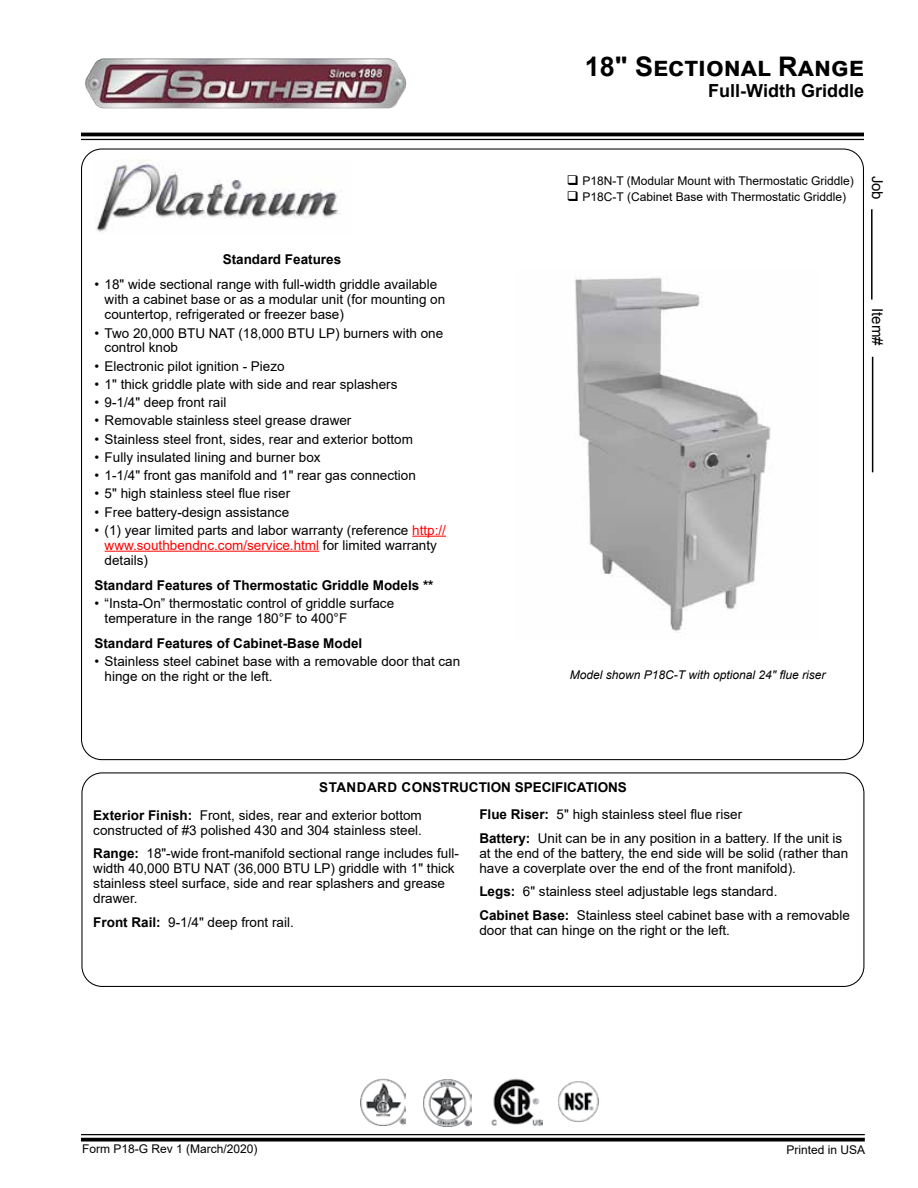
<style>
.page{position:relative;width:918px;height:1188px;background:#fff}
.page>*{position:absolute;margin:0;border:0;box-sizing:border-box;transform-origin:0 0}
.t1{font:700 27px "Arial";color:#000}
.t2{font:700 18px "Arial";color:#000}
.t3{font:15px "Arial";color:#000}
.t4{font:13.5px/15px "Arial";color:#000}
.t5{font:700 13.5px "Arial";color:#000}
.t6{font:12px "Arial";color:#000}
.t7{font:italic 12px "Arial";color:#000}
.s1{color:#f00}
.s2{font-weight:700}
</style>
<div class="page">
<hr style="left:871px;top:209px;width:2px;height:91px;background:#000">
<hr style="left:872px;top:357px;width:1px;height:115px;background:#000">
<hr style="left:81px;top:1134px;width:784px;height:1px;background:#000">
<svg style="left:81px;top:1138px;width:784px;height:4px;background:#1f1f1f"></svg>
<hr style="left:81px;top:133px;width:783px;height:3px;background:#000">
<hr style="left:81px;top:139px;width:783px;height:1px;background:#000">
<img style="left:424px;top:1079px;width:47px;height:47px">
<img style="left:360px;top:1079px;width:46px;height:47px">
<img style="left:558px;top:1081px;width:41px;height:42px">
<img style="left:491px;top:1078px;width:52px;height:48px">
<img style="left:85px;top:58px;width:322px;height:51px">
<div style="left:81px;top:772px;width:783px;height:215px;border:1px solid #000;border-radius:20px"></div>
<hr style="left:412px;top:536px;width:34px;height:1px;background:#f00">
<hr style="left:105px;top:551px;width:214px;height:1px;background:#f00">
<img style="left:96px;top:159px;width:246px;height:73px">
<img style="left:574px;top:277px;width:197px;height:355px">
<p class="t5" style="left:223px;top:250px;width:120px">Standard Features</p>
<p class="t4" style="left:105px;top:277px;width:342px;text-indent:-10px">• 18" wide sectional range with full-width griddle available with a cabinet base or as a modular unit (for mounting on countertop, refrigerated or freezer base)</p>
<p class="t4" style="left:105px;top:325px;width:340px;text-indent:-10px">• Two 20,000 BTU NAT (18,000 BTU LP) burners with one control knob</p>
<p class="t4" style="left:94px;top:358px;width:192px">• Electronic pilot ignition - Piezo</p>
<p class="t4" style="left:94px;top:377px;width:305px">• 1" thick griddle plate with side and rear splashers</p>
<p class="t4" style="left:94px;top:395px;width:133px">• 9-1/4" deep front rail</p>
<p class="t4" style="left:94px;top:413px;width:258px">• Removable stainless steel grease drawer</p>
<p class="t4" style="left:94px;top:431px;width:320px">• Stainless steel front, sides, rear and exterior bottom</p>
<p class="t4" style="left:94px;top:450px;width:228px">• Fully insulated lining and burner box</p>
<p class="t4" style="left:94px;top:468px;width:323px">• 1-1/4" front gas manifold and 1" rear gas connection</p>
<p class="t4" style="left:94px;top:486px;width:197px">• 5" high stainless steel flue riser</p>
<p class="t4" style="left:94px;top:504px;width:196px">• Free battery-design assistance</p>
<p class="t4" style="left:105px;top:522px;width:343px;text-indent:-10px">• (1) year limited parts and labor warranty (reference <span class="s1">http:// www.southbendnc.com/service.html</span> for limited warranty details)</p>
<p class="t5" style="left:94px;top:575px;width:341px">Standard Features of Thermostatic Griddle Models **</p>
<p class="t4" style="left:105px;top:595px;width:291px;text-indent:-10px">• “Insta-On” thermostatic control of griddle surface temperature in the range 180°F to 400°F</p>
<p class="t5" style="left:94px;top:633px;width:269px">Standard Features of Cabinet-Base Model</p>
<p class="t4" style="left:105px;top:654px;width:357px;text-indent:-10px">• Stainless steel cabinet base with a removable door that can hinge on the right or the left.</p>
<h1 class="t1" style="left:585px;top:47px;width:281px">18" Sectional Range</h1>
<h2 class="t2" style="left:708px;top:78px;width:157px">Full-Width Griddle</h2>
<p class="t6" style="left:567px;top:172px;width:289px">❑ P18N-T (Modular Mount with Thermostatic Griddle)</p>
<p class="t6" style="left:567px;top:189px;width:281px">❑ P18C-T (Cabinet Base with Thermostatic Griddle)</p>
<p class="t3" style="left:887px;top:176px;width:26px;rotate:90deg">Job</p>
<p class="t3" style="left:887px;top:308px;width:39px;rotate:90deg">Item#</p>
<p class="t7" style="left:570px;top:667px;width:257px">Model shown P18C-T with optional 24" flue riser</p>
<p class="t5" style="left:319px;top:777px;width:309px">STANDARD CONSTRUCTION SPECIFICATIONS</p>
<p class="t4" style="left:93px;top:807px;width:330px"><span class="s2">Exterior Finish:</span> Front, sides, rear and exterior bottom constructed of #3 polished 430 and 304 stainless steel.</p>
<p class="t4" style="left:93px;top:846px;width:367px"><span class="s2">Range:</span> 18"-wide front-manifold sectional range includes full&shy;width 40,000 BTU NAT (36,000 BTU LP) griddle with 1" thick stainless steel surface, side and rear splashers and grease drawer.</p>
<p class="t4" style="left:93px;top:914px;width:202px"><span class="s2">Front Rail:</span> 9-1/4" deep front rail.</p>
<p class="t4" style="left:479px;top:802px;width:364px;line-height:23.7px"><span class="s2">Flue Riser:</span> 5" high stainless steel flue riser<br><span class="s2">Battery:</span> Unit can be in any position in a battery. If the unit is</p>
<p class="t4" style="left:479px;top:845px;width:370px">at the end of the battery, the end side will be solid (rather than have a coverplate over the end of the front manifold).</p>
<p class="t4" style="left:479px;top:880px;width:372px;line-height:23.7px"><span class="s2">Legs:</span> 6" stainless steel adjustable legs standard.<br><span class="s2">Cabinet Base:</span> Stainless steel cabinet base with a removable</p>
<p class="t4" style="left:479px;top:922px;width:252px">door that can hinge on the right or the left.</p>
<p class="t6" style="left:82px;top:1141px;width:177px">Form P18-G Rev 1 (March/2020)</p>
<p class="t6" style="left:786px;top:1141px;width:80px">Printed in USA</p>
</div>
